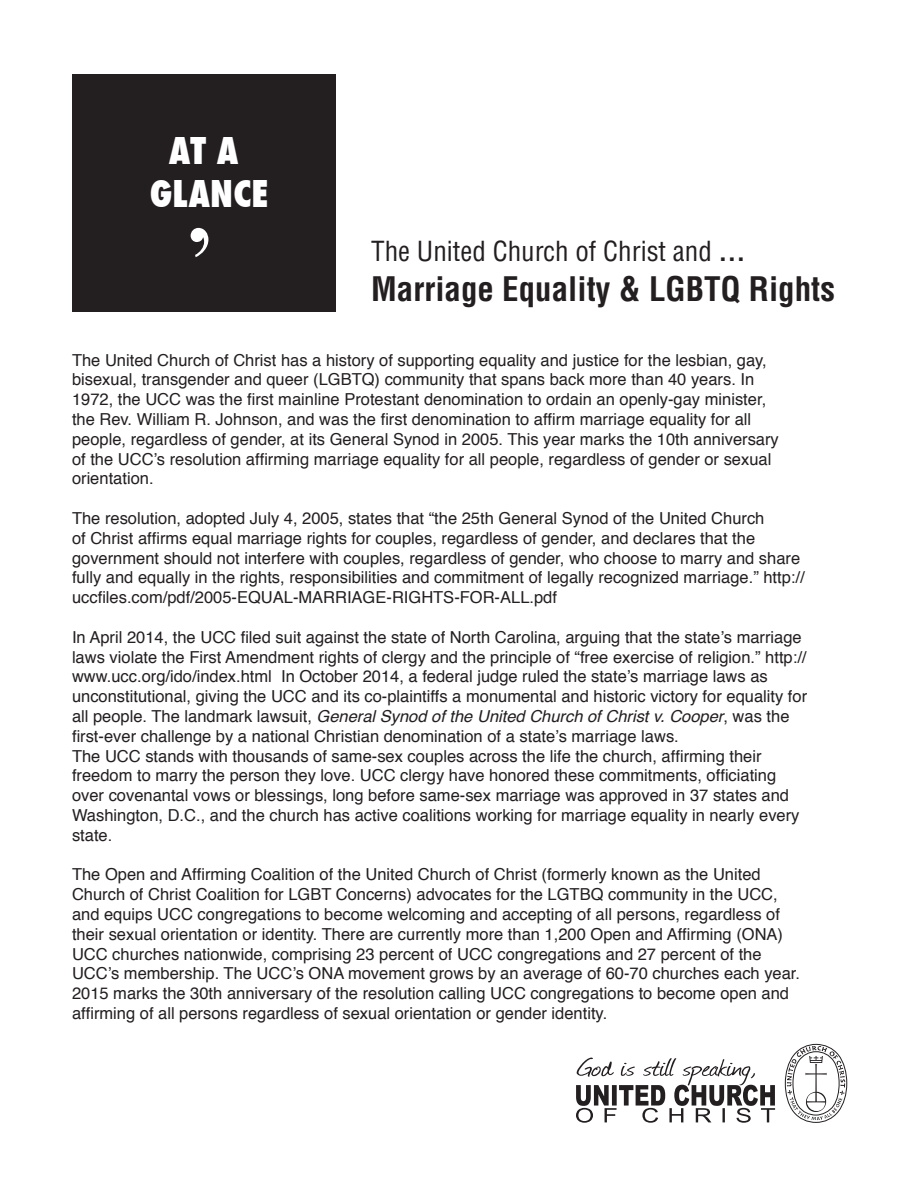
<style>
.page{position:relative;width:918px;height:1188px;background:#fff}
.page>*{position:absolute;margin:0;border:0;box-sizing:border-box;transform-origin:0 0}
.t1{font:800 condensed 36px/43.2px "Futura";color:#fff;text-align:center}
.t2{font:700 condensed 33px "Helvetica LT Std";color:#231f20}
.t3{font:condensed 27px "Helvetica LT Std";color:#231f20}
.t4{font:16.5px/19.8px "Helvetica";color:#231f20}
.s1{font-weight:700}
.s2{font-style:italic}
</style>
<div class="page">
<div style="left:72px;top:74px;width:263px;height:237px;background:#231f20"></div>
<svg style="left:191px;top:228px;width:17px;height:29px"></svg>
<svg style="left:785px;top:1044px;width:62px;height:79px"></svg>
<svg style="left:576px;top:1058px;width:199px;height:65px"></svg>
<h1 class="t1" style="left:150px;top:129px;width:120px">AT A<br>GLANCE</h1>
<h3 class="t3" style="left:371px;top:234px;width:376px">The United Church of Christ and <span class="s1">...</span></h3>
<h2 class="t2" style="left:371px;top:268px;width:465px">Marriage Equality &amp; LGBTQ Rights</h2>
<p class="t4" style="left:72px;top:350px;width:708px">The United Church of Christ has a history of supporting equality and justice for the lesbian, gay, bisexual, transgender and queer (LGBTQ) community that spans back more than 40 years. In 1972, the UCC was the first mainline Protestant denomination to ordain an openly-gay minister, the Rev. William R. Johnson, and was the first denomination to affirm marriage equality for all people, regardless of gender, at its General Synod in 2005. This year marks the 10th anniversary of the UCC’s resolution affirming marriage equality for all people, regardless of gender or sexual orientation.</p>
<p class="t4" style="left:72px;top:509px;width:734px">The resolution, adopted July 4, 2005, states that “the 25th General Synod of the United Church<br>of Christ affirms equal marriage rights for couples, regardless of gender, and declares that the government should not interfere with couples, regardless of gender, who choose to marry and share fully and equally in the rights, responsibilities and commitment of legally recognized marriage.” http:// uccfiles.com/pdf/2005-EQUAL-MARRIAGE-RIGHTS-FOR-ALL.pdf</p>
<p class="t4" style="left:72px;top:628px;width:737px">In April 2014, the UCC filed suit against the state of North Carolina, arguing that the state’s marriage laws violate the First Amendment rights of clergy and the principle of “free exercise of religion.” http:// www.ucc.org/ido/index.html In October 2014, a federal judge ruled the state’s marriage laws as unconstitutional, giving the UCC and its co-plaintiffs a monumental and historic victory for equality for all people. The landmark lawsuit, <span class="s2">General Synod of the United Church of Christ v. Cooper</span>, was the first-ever challenge by a national Christian denomination of a state’s marriage laws.<br>The UCC stands with thousands of same-sex couples across the life the church, affirming their freedom to marry the person they love. UCC clergy have honored these commitments, officiating over covenantal vows or blessings, long before same-sex marriage was approved in 37 states and Washington, D.C., and the church has active coalitions working for marriage equality in nearly every state.</p>
<p class="t4" style="left:72px;top:865px;width:730px">The Open and Affirming Coalition of the United Church of Christ (formerly known as the United Church of Christ Coalition for LGBT Concerns) advocates for the LGTBQ community in the UCC, and equips UCC congregations to become welcoming and accepting of all persons, regardless of their sexual orientation or identity. There are currently more than 1,200 Open and Affirming (ONA)<br>UCC churches nationwide, comprising 23 percent of UCC congregations and 27 percent of the UCC’s membership. The UCC’s ONA movement grows by an average of 60-70 churches each year.<br>2015 marks the 30th anniversary of the resolution calling UCC congregations to become open and affirming of all persons regardless of sexual orientation or gender identity.</p>
</div>
